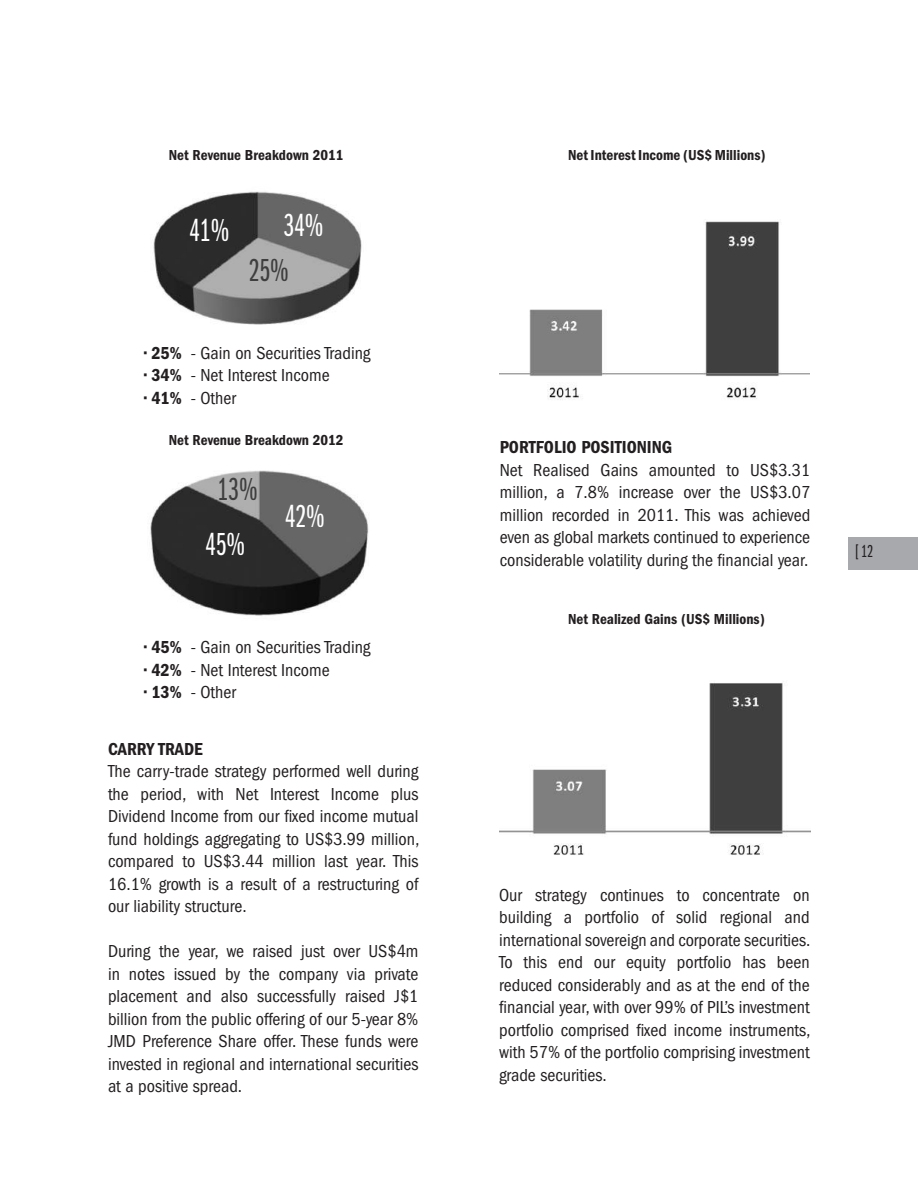
<style>
.page{position:relative;width:918px;height:1188px;background:#fff}
.page>*{position:absolute;margin:0;border:0;box-sizing:border-box;transform-origin:0 0}
.t1{font:33px "Franklin Gothic Book X Cmpr";color:#fff}
.t2{font:33px "Franklin Gothic Book X Cmpr";color:#3e3e3f}
.t3{font:condensed 18px/22.5px "Franklin Gothic";color:#231f20;text-align:justify}
.t4{font:600 condensed 18px "Franklin Gothic";color:#231f20}
.t5{font:18px "Franklin Gothic Book X Cmpr";color:#231f20}
.t6{font:600 condensed 15px "Franklin Gothic";color:#231f20}
.s1{font-weight:600}
</style>
<div class="page">
<div style="left:849px;top:537px;width:69px;height:33px;background:#a8a9ad"></div>
<img style="left:499px;top:221px;width:311px;height:179px">
<img style="left:500px;top:683px;width:310px;height:172px">
<img style="left:150px;top:470px;width:219px;height:146px">
<img style="left:153px;top:191px;width:209px;height:134px">
<p class="t6" style="left:169px;top:146px;width:176px">Net Revenue Breakdown 2011</p>
<p class="t6" style="left:568px;top:146px;width:199px">Net Interest Income (US$ Millions)</p>
<h1 class="t1" style="left:190px;top:213px;width:41px">41%</h1>
<h1 class="t1" style="left:284px;top:208px;width:41px">34%</h1>
<h1 class="t2" style="left:249px;top:253px;width:41px">25%</h1>
<p class="t3" style="left:144px;top:342px;width:228px"><span class="s1">• 25%</span> - Gain on Securities Trading</p>
<p class="t3" style="left:144px;top:364px;width:187px"><span class="s1">• 34%</span> - Net Interest Income</p>
<p class="t3" style="left:144px;top:387px;width:93px"><span class="s1">• 41%</span> - Other</p>
<p class="t6" style="left:169px;top:431px;width:176px">Net Revenue Breakdown 2012</p>
<h1 class="t2" style="left:218px;top:472px;width:41px">13%</h1>
<h1 class="t1" style="left:206px;top:528px;width:41px">45%</h1>
<h1 class="t1" style="left:285px;top:499px;width:41px">42%</h1>
<p class="t3" style="left:144px;top:636px;width:228px"><span class="s1">• 45%</span> - Gain on Securities Trading</p>
<p class="t3" style="left:144px;top:659px;width:187px"><span class="s1">• 42%</span> - Net Interest Income</p>
<p class="t3" style="left:144px;top:681px;width:93px"><span class="s1">• 13%</span> - Other</p>
<p class="t4" style="left:108px;top:738px;width:96px">CARRY TRADE</p>
<p class="t3" style="left:108px;top:760px;width:313px">The carry-trade strategy performed well during the period, with Net Interest Income plus Dividend Income from our fixed income mutual fund holdings aggregating to US$3.99 million, compared to US$3.44 million last year. This 16.1% growth is a result of a restructuring of our liability structure.</p>
<p class="t3" style="left:108px;top:940px;width:312px">During the year, we raised just over US$4m in notes issued by the company via private placement and also successfully raised J$1 billion from the public offering of our 5-year 8% JMD Preference Share offer. These funds were invested in regional and international securities at a positive spread.</p>
<p class="t4" style="left:500px;top:437px;width:174px">PORTFOLIO POSITIONING</p>
<p class="t3" style="left:500px;top:459px;width:312px">Net Realised Gains amounted to US$3.31 million, a 7.8% increase over the US$3.07 million recorded in 2011. This was achieved even as global markets continued to experience considerable volatility during the financial year.</p>
<p class="t6" style="left:568px;top:611px;width:198px">Net Realized Gains (US$ Millions)</p>
<p class="t3" style="left:499px;top:884px;width:313px">Our strategy continues to concentrate on building a portfolio of solid regional and international sovereign and corporate securities.<br>To this end our equity portfolio has been reduced considerably and as at the end of the financial year, with over 99% of PIL’s investment portfolio comprised fixed income instruments, with 57% of the portfolio comprising investment grade securities.</p>
<p class="t5" style="left:855px;top:542px;width:20px">[ 12</p>
</div>
